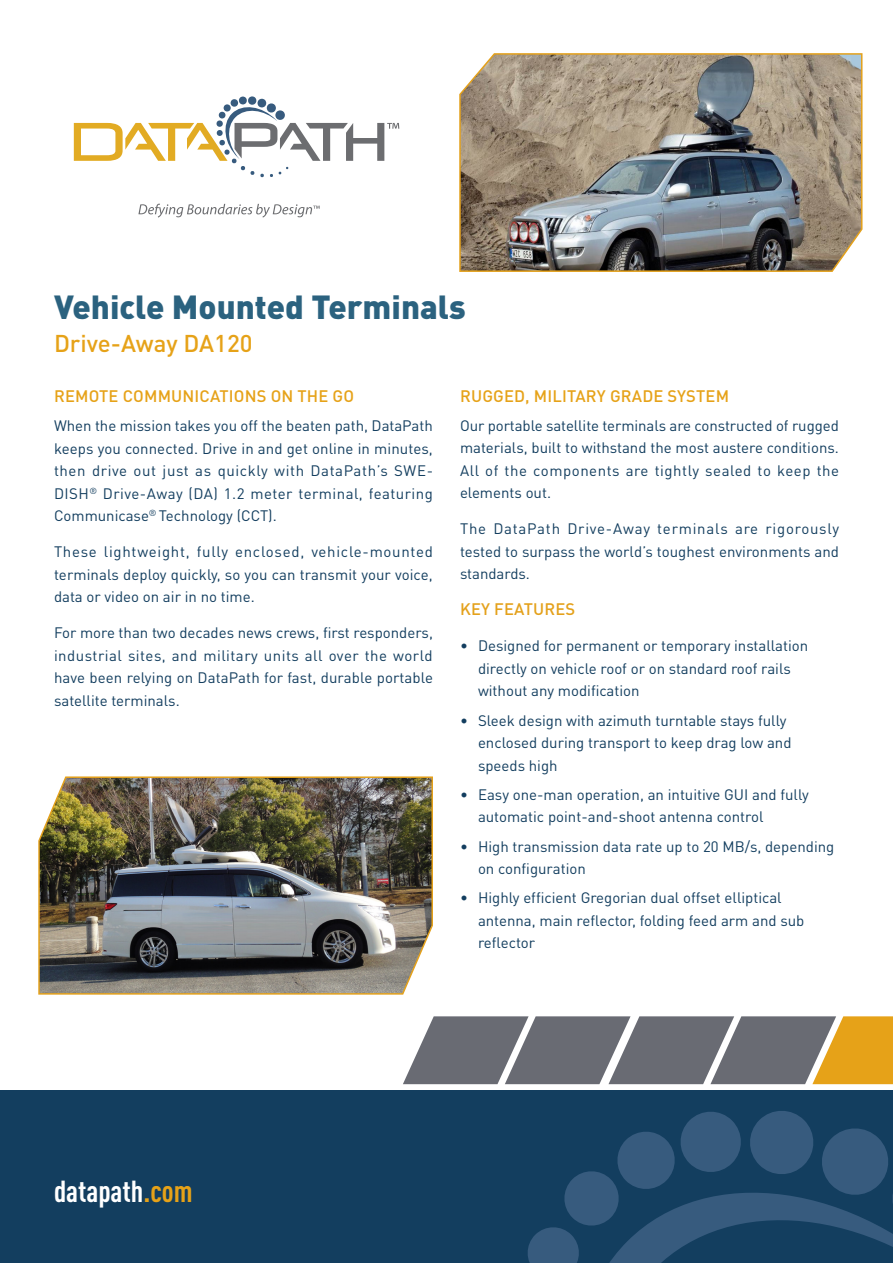
<style>
.page{position:relative;width:893px;height:1263px;background:#fff}
.page>*{position:absolute;margin:0;border:0;box-sizing:border-box;transform-origin:0 0}
.Headline{font:900 33px "DINOT";color:#2b627f}
.t1{font:700 condensed 30px "DINOT";color:#fff}
.Subhead{font:500 24px "DINOT";color:#e6a218}
.Paragraph_Heading{font:500 16.5px "DINOT";letter-spacing:.01em;color:#e6a218}
.Body_Copy_10_15{font:500 16.5px "DINOT";letter-spacing:.01em;color:#e4a11b}
.Body_Copy_10_15-2{font:15px/22.5px "DINOT";color:#133e5f;text-align:justify}
.s1{color:#e6a218}
</style>
<div class="page">
<div style="left:0;top:1090px;width:893px;height:173px;background:#133e5f"></div>
<svg style="left:138px;top:204px;width:182px;height:14px"></svg>
<svg style="left:74px;top:96px;width:325px;height:81px"></svg>
<svg style="left:528px;top:1111px;width:365px;height:152px"></svg>
<svg style="left:403px;top:1016px;width:490px;height:68px;background:#888075"></svg>
<img style="left:459px;top:53px;width:404px;height:219px">
<img style="left:38px;top:776px;width:395px;height:219px">
<p class="Headline" style="left:54px;top:285px;width:413px">Vehicle Mounted Terminals</p>
<p class="Subhead" style="left:54px;top:327px;width:200px">Drive-Away DA120</p>
<p class="Paragraph_Heading" style="left:54px;top:385px;width:302px">REMOTE COMMUNICATIONS ON THE GO</p>
<p class="Body_Copy_10_15-2" style="left:54px;top:414px;width:381px">When the mission takes you off the beaten path, DataPath keeps you connected. Drive in and get online in minutes, then drive out just as quickly with DataPath’s SWE-DISH<sup>®</sup> Drive-Away (DA) 1.2 meter terminal, featuring Communicase<sup>®</sup> Technology (CCT).</p>
<p class="Body_Copy_10_15-2" style="left:54px;top:540px;width:380px">These lightweight, fully enclosed, vehicle-mounted terminals deploy quickly, so you can transmit your voice, data or video on air in no time.</p>
<p class="Body_Copy_10_15-2" style="left:54px;top:621px;width:381px">For more than two decades news crews, first responders, industrial sites, and military units all over the world have been relying on DataPath for fast, durable portable satellite terminals.</p>
<p class="Paragraph_Heading" style="left:460px;top:384px;width:271px">RUGGED, MILITARY GRADE SYSTEM</p>
<p class="Body_Copy_10_15-2" style="left:460px;top:414px;width:381px">Our portable satellite terminals are constructed of rugged materials, built to withstand the most austere conditions.<br>All of the components are tightly sealed to keep the elements out.</p>
<p class="Body_Copy_10_15-2" style="left:460px;top:517px;width:381px">The DataPath Drive-Away terminals are rigorously tested to surpass the world’s toughest environments and standards.</p>
<p class="Body_Copy_10_15" style="left:460px;top:598px;width:117px">KEY FEATURES</p>
<p class="Body_Copy_10_15-2" style="left:478px;top:634px;width:332px;text-align:left;text-indent:-18px">• Designed for permanent or temporary installation directly on vehicle roof or on standard roof rails without any modification</p>
<p class="Body_Copy_10_15-2" style="left:478px;top:708px;width:315px;text-align:left;text-indent:-18px">• Sleek design with azimuth turntable stays fully enclosed during transport to keep drag low and speeds high</p>
<p class="Body_Copy_10_15-2" style="left:478px;top:783px;width:332px;text-indent:-18px">• Easy one-man operation, an intuitive GUI and fully automatic point-and-shoot antenna control</p>
<p class="Body_Copy_10_15-2" style="left:478px;top:834px;width:358px;text-indent:-18px">• High transmission data rate up to 20 MB/s, depending on configuration</p>
<p class="Body_Copy_10_15-2" style="left:478px;top:886px;width:328px;text-align:left;text-indent:-18px">• Highly efficient Gregorian dual offset elliptical antenna, main reflector, folding feed arm and sub reflector</p>
<h2 class="t1" style="left:54px;top:1173px;width:140px">datapath<span class="s1">.com</span></h2>
</div>
